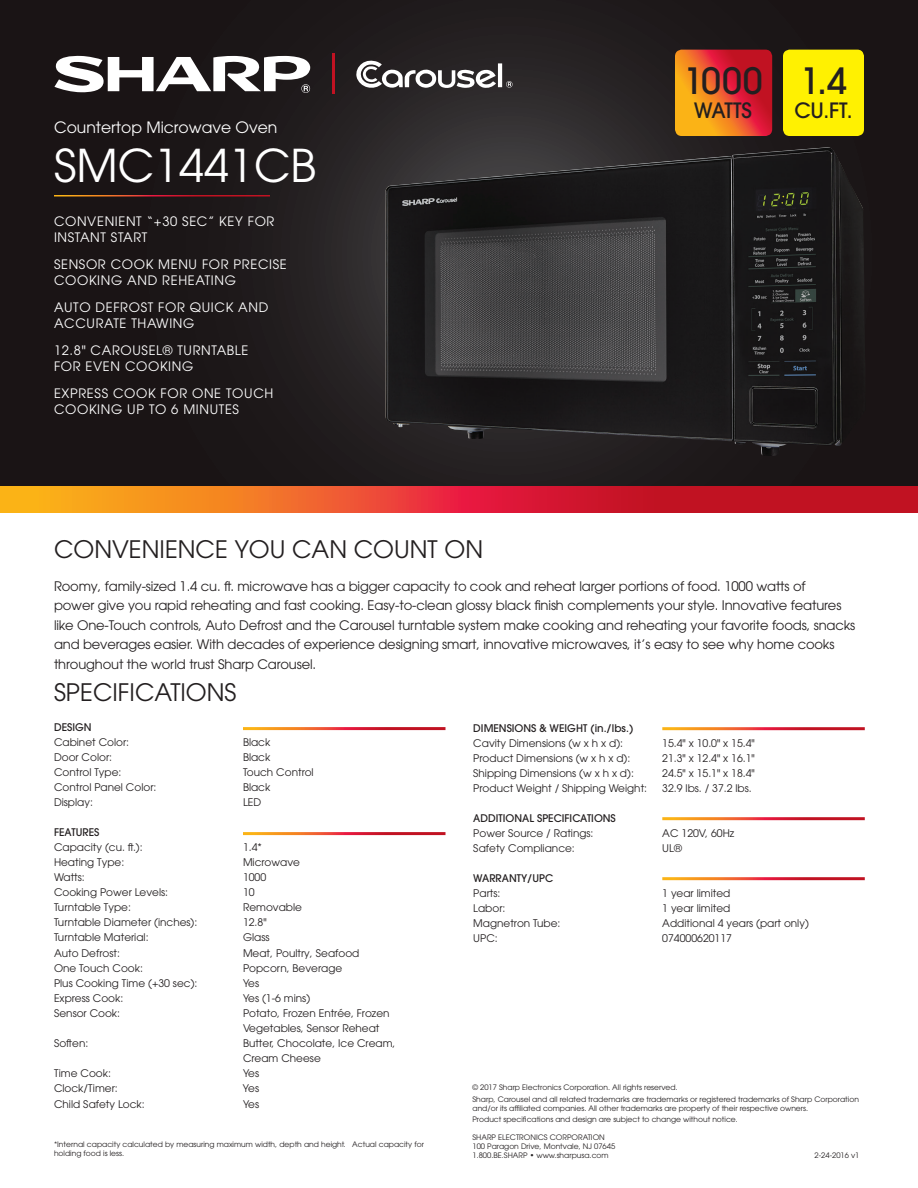
<style>
.page{position:relative;width:918px;height:1188px;background:#fff}
.page>*{position:absolute;margin:0;border:0;box-sizing:border-box;transform-origin:0 0}
.t1{font:45px "ITC Avant Garde Std";color:#fff}
.t2{font:500 36px "ITC Avant Garde Std";color:#231f20}
.t3{font:24px "ITC Avant Garde Std";color:#231f20}
.t4{font:500 21px "ITC Avant Garde Std";letter-spacing:-.015em;color:#231f20}
.t5{font:15.6px "ITC Avant Garde Std";color:#fff}
.t6{font:13.2px/19.5px "ITC Avant Garde Std";letter-spacing:-.01em;color:#231f20}
.t7{font:12.9px/15.9px "ITC Avant Garde Std";letter-spacing:.05em;color:#fff}
.t8{font:10.5px/15px "ITC Avant Garde Std";color:#231f20}
.t9{font:500 10.5px "ITC Avant Garde Std";color:#231f20}
.t10{font:7.5px/9px "ITC Avant Garde Std";color:#231f20}
</style>
<div class="page">
<svg style="left:0;top:0;width:918px;height:486px;background:#1f191b"></svg>
<svg style="left:675px;top:50px;width:97px;height:86px;background:#e55926"></svg>
<div style="left:783px;top:50px;width:81px;height:86px;background:#fff101;border-radius:7px"></div>
<svg style="left:54px;top:56px;width:256px;height:37px"></svg>
<hr style="left:333px;top:54px;width:1px;height:40px;background:#c11222">
<svg style="left:355px;top:60px;width:158px;height:29px"></svg>
<svg style="left:0;top:486px;width:918px;height:27px;background:#de4727"></svg>
<hr style="left:54px;top:195px;width:216px;height:1px;background:#fff">
<img style="left:386px;top:147px;width:480px;height:309px">
<h3 class="t5" style="left:54px;top:118px;width:225px">Countertop Microwave Oven</h3>
<h1 class="t1" style="left:54px;top:137px;width:264px">SMC1441CB</h1>
<p class="t7" style="left:54px;top:213px;width:222px">CONVENIENT “+30 SEC” KEY FOR<br>INSTANT START</p>
<p class="t7" style="left:54px;top:256px;width:234px">SENSOR COOK MENU FOR PRECISE<br>COOKING AND REHEATING</p>
<p class="t7" style="left:54px;top:299px;width:216px">AUTO DEFROST FOR QUICK AND<br>ACCURATE THAWING</p>
<p class="t7" style="left:54px;top:342px;width:196px">12.8" CAROUSEL® TURNTABLE<br>FOR EVEN COOKING</p>
<p class="t7" style="left:54px;top:385px;width:221px">EXPRESS COOK FOR ONE TOUCH<br>COOKING UP TO 6 MINUTES</p>
<h2 class="t2" style="left:683px;top:58px;width:81px">1000</h2>
<h3 class="t4" style="left:694px;top:97px;width:60px">WATTS</h3>
<h2 class="t2" style="left:800px;top:58px;width:49px">1.4</h2>
<h3 class="t4" style="left:794px;top:97px;width:60px">CU.FT.</h3>
<h3 class="t3" style="left:54px;top:534px;width:431px">CONVENIENCE YOU CAN COUNT ON</h3>
<p class="t6" style="left:54px;top:576px;width:803px">Roomy, family-sized 1.4 cu. ft. microwave has a bigger capacity to cook and reheat larger portions of food. 1000 watts of<br>power give you rapid reheating and fast cooking. Easy-to-clean glossy black finish complements your style. Innovative features like One-Touch controls, Auto Defrost and the Carousel turntable system make cooking and reheating your favorite foods, snacks and beverages easier. With decades of experience designing smart, innovative microwaves, it’s easy to see why home cooks throughout the world trust Sharp Carousel.</p>
<h3 class="t3" style="left:54px;top:678px;width:184px">SPECIFICATIONS</h3>
<p class="t9" style="left:54px;top:721px;width:39px">DESIGN</p>
<p class="t8" style="left:54px;top:735px;width:77px">Cabinet Color:</p>
<p class="t8" style="left:243px;top:735px;width:29px">Black</p>
<p class="t8" style="left:54px;top:750px;width:60px">Door Color:</p>
<p class="t8" style="left:243px;top:750px;width:29px">Black</p>
<p class="t8" style="left:54px;top:765px;width:69px">Control Type:</p>
<p class="t8" style="left:243px;top:765px;width:72px">Touch Control</p>
<p class="t8" style="left:54px;top:780px;width:104px">Control Panel Color:</p>
<p class="t8" style="left:243px;top:780px;width:29px">Black</p>
<p class="t8" style="left:54px;top:795px;width:40px">Display:</p>
<p class="t8" style="left:243px;top:795px;width:20px">LED</p>
<p class="t9" style="left:54px;top:826px;width:47px">FEATURES</p>
<p class="t8" style="left:54px;top:840px;width:90px">Capacity (cu. ft.):</p>
<p class="t8" style="left:243px;top:840px;width:21px">1.4*</p>
<p class="t8" style="left:54px;top:855px;width:72px">Heating Type:</p>
<p class="t8" style="left:243px;top:855px;width:59px">Microwave</p>
<p class="t8" style="left:54px;top:870px;width:32px">Watts:</p>
<p class="t8" style="left:243px;top:870px;width:25px">1000</p>
<p class="t8" style="left:54px;top:885px;width:116px">Cooking Power Levels:</p>
<p class="t8" style="left:243px;top:885px;width:13px">10</p>
<p class="t8" style="left:54px;top:900px;width:79px">Turntable Type:</p>
<p class="t8" style="left:243px;top:900px;width:60px">Removable</p>
<p class="t8" style="left:54px;top:915px;width:145px">Turntable Diameter (inches):</p>
<p class="t8" style="left:243px;top:915px;width:25px">12.8"</p>
<p class="t8" style="left:54px;top:930px;width:96px">Turntable Material:</p>
<p class="t8" style="left:243px;top:930px;width:28px">Glass</p>
<p class="t8" style="left:54px;top:945px;width:67px">Auto Defrost:</p>
<p class="t8" style="left:243px;top:945px;width:118px">Meat, Poultry, Seafood</p>
<p class="t8" style="left:54px;top:960px;width:91px">One Touch Cook:</p>
<p class="t8" style="left:243px;top:960px;width:101px">Popcorn, Beverage</p>
<p class="t8" style="left:54px;top:975px;width:145px">Plus Cooking Time (+30 sec):</p>
<p class="t8" style="left:243px;top:975px;width:18px">Yes</p>
<p class="t8" style="left:54px;top:990px;width:71px">Express Cook:</p>
<p class="t8" style="left:243px;top:990px;width:69px">Yes (1-6 mins)</p>
<p class="t8" style="left:54px;top:1005px;width:68px">Sensor Cook:</p>
<p class="t8" style="left:243px;top:1005px;width:148px">Potato, Frozen Entrée, Frozen<br>Vegetables, Sensor Reheat</p>
<p class="t8" style="left:54px;top:1035px;width:36px">Soften:</p>
<p class="t8" style="left:243px;top:1035px;width:154px">Butter, Chocolate, Ice Cream,<br>Cream Cheese</p>
<p class="t8" style="left:54px;top:1065px;width:58px">Time Cook:</p>
<p class="t8" style="left:243px;top:1065px;width:18px">Yes</p>
<p class="t8" style="left:54px;top:1080px;width:65px">Clock/Timer:</p>
<p class="t8" style="left:243px;top:1080px;width:18px">Yes</p>
<p class="t8" style="left:54px;top:1097px;width:92px">Child Safety Lock:</p>
<p class="t8" style="left:243px;top:1097px;width:18px">Yes</p>
<p class="t10" style="left:54px;top:1140px;width:371px">*Internal capacity calculated by measuring maximum width, depth and height. Actual capacity for holding food is less.</p>
<p class="t9" style="left:473px;top:721px;width:162px">DIMENSIONS &amp; WEIGHT (in./lbs.)</p>
<p class="t8" style="left:473px;top:735px;width:151px">Cavity Dimensions (w x h x d):</p>
<p class="t8" style="left:662px;top:735px;width:94px">15.4" x 10.0" x 15.4"</p>
<p class="t8" style="left:473px;top:750px;width:159px">Product Dimensions (w x h x d):</p>
<p class="t8" style="left:662px;top:750px;width:94px">21.3" x 12.4" x 16.1"</p>
<p class="t8" style="left:473px;top:765px;width:162px">Shipping Dimensions (w x h x d):</p>
<p class="t8" style="left:662px;top:765px;width:94px">24.5" x 15.1" x 18.4"</p>
<p class="t8" style="left:473px;top:780px;width:175px">Product Weight / Shipping Weight:</p>
<p class="t8" style="left:662px;top:780px;width:91px">32.9 lbs. / 37.2 lbs.</p>
<p class="t9" style="left:473px;top:811px;width:144px">ADDITIONAL SPECIFICATIONS</p>
<p class="t8" style="left:473px;top:825px;width:122px">Power Source / Ratings:</p>
<p class="t8" style="left:662px;top:825px;width:74px">AC 120V, 60Hz</p>
<p class="t8" style="left:473px;top:840px;width:103px">Safety Compliance:</p>
<p class="t8" style="left:662px;top:840px;width:21px">UL®</p>
<p class="t9" style="left:473px;top:871px;width:82px">WARRANTY/UPC</p>
<p class="t8" style="left:473px;top:885px;width:29px">Parts:</p>
<p class="t8" style="left:662px;top:885px;width:70px">1 year limited</p>
<p class="t8" style="left:473px;top:900px;width:34px">Labor:</p>
<p class="t8" style="left:662px;top:900px;width:70px">1 year limited</p>
<p class="t8" style="left:473px;top:915px;width:89px">Magnetron Tube:</p>
<p class="t8" style="left:662px;top:915px;width:148px">Additional 4 years (part only)</p>
<p class="t8" style="left:473px;top:930px;width:26px">UPC:</p>
<p class="t8" style="left:662px;top:930px;width:71px">074000620117</p>
<p class="t10" style="left:472px;top:1081px;width:388px;line-height:11.7px">© 2017 Sharp Electronics Corporation. All rights reserved.<br>Sharp, Carousel and all related trademarks are trademarks or registered trademarks of Sharp Corporation</p>
<p class="t10" style="left:472px;top:1102px;width:337px;line-height:11.7px">and/or its affiliated companies. All other trademarks are property of their respective owners.<br>Product specifications and design are subject to change without notice.</p>
<p class="t10" style="left:472px;top:1133px;width:144px">SHARP ELECTRONICS CORPORATION<br>100 Paragon Drive, Montvale, NJ 07645<br>1.800.BE.SHARP • www.sharpusa.com</p>
<p class="t10" style="left:815px;top:1151px;width:46px">2-24-2016 v1</p>
</div>
